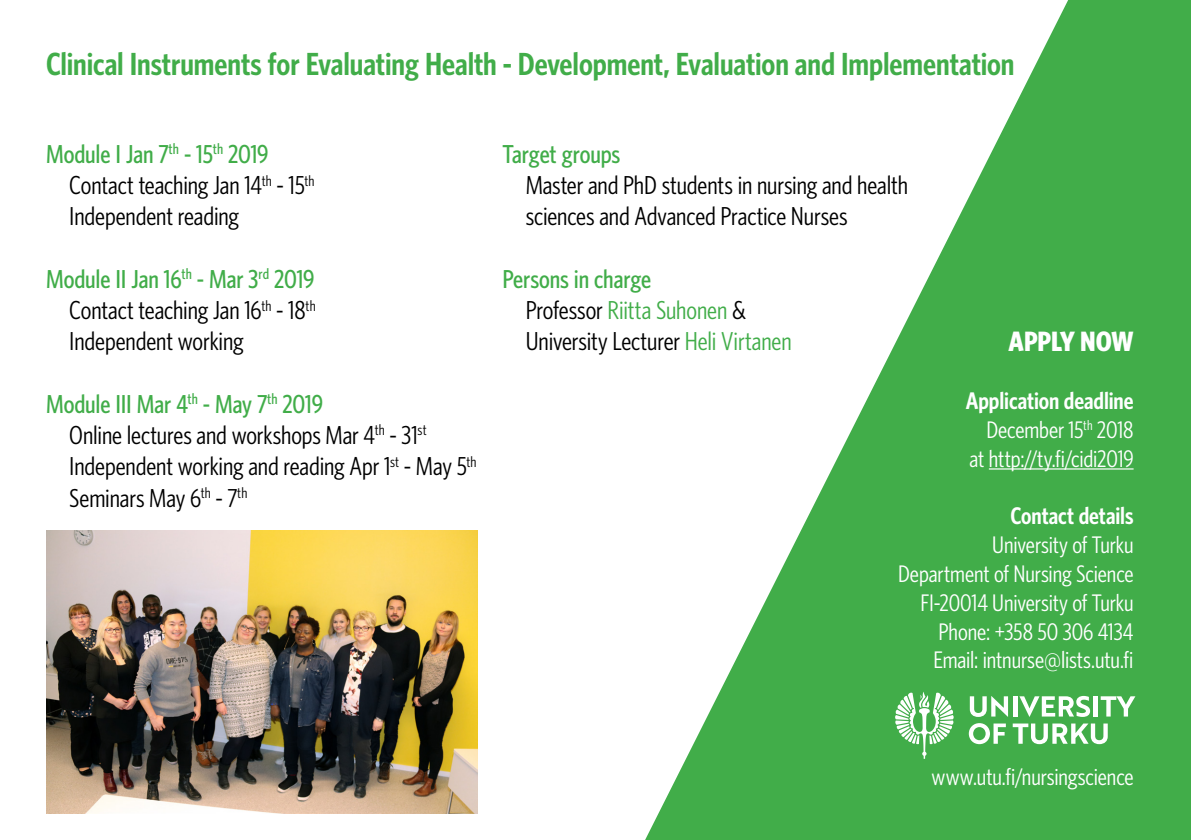
<style>
.page{position:relative;width:1191px;height:840px;background:#fff}
.page>*{position:absolute;margin:0;border:0;box-sizing:border-box;transform-origin:0 0}
.t1{font:600 32px "Whitney Condensed";letter-spacing:-.005em;color:#41ad49}
.t2{font:700 28px "Whitney Condensed";color:#fff}
.t3{font:26px/31.2px "Whitney Condensed";letter-spacing:-.005em;color:#000}
.t4{font:500 26px "Whitney Condensed";letter-spacing:-.005em;color:#41ad49}
.t5{font:24px/28.8px "Whitney Condensed";letter-spacing:-.005em;color:#fff;text-align:right}
.t6{font:600 24px "Whitney Condensed";color:#fff}
.s1{font-weight:500;color:#41ad49}
.s2{color:#41ad49}
.s3{font-weight:600}
</style>
<div class="page">
<svg style="left:799px;top:0;width:392px;height:839px;fill:#41ad49"></svg>
<img style="left:645px;top:534px;width:533px;height:305px">
<hr style="left:988px;top:468px;width:145px;height:1px;background:#fff">
<img style="left:46px;top:530px;width:431px;height:282px">
<svg style="left:895px;top:691px;width:58px;height:67px"></svg>
<svg style="left:969px;top:695px;width:39px;height:21px"></svg>
<div style="left:1012px;top:696px;width:5px;height:20px;background:#fff"></div>
<svg style="left:1019px;top:695px;width:71px;height:21px"></svg>
<hr style="left:1093px;top:696px;width:4px;height:20px;background:#fff">
<svg style="left:1100px;top:696px;width:35px;height:20px"></svg>
<svg style="left:968px;top:722px;width:37px;height:21px"></svg>
<svg style="left:1012px;top:723px;width:95px;height:20px"></svg>
<p class="t1" style="left:46px;top:44px;width:970px">Clinical Instruments for Evaluating Health - Development, Evaluation and Implementation</p>
<p class="t3" style="left:69px;top:138px;width:247px;text-indent:-23px"><span class="s1">Module I Jan 7</span><sup>th</sup> <span class="s1">- 15</span><sup>th</sup> <span class="s1">2019<br></span>Contact teaching Jan 14<sup>th</sup> - 15<sup>th<br></sup>Independent reading</p>
<p class="t3" style="left:69px;top:262px;width:248px;text-align:justify;text-indent:-23px"><span class="s1">Module II Jan 16</span><sup>th</sup> <span class="s1">- Mar 3</span><sup>rd</sup> <span class="s1">2019<br></span>Contact teaching Jan 16<sup>th</sup> - 18<sup>th </sup>Independent working</p>
<p class="t3" style="left:69px;top:387px;width:409px;text-indent:-23px"><span class="s1">Module III Mar 4</span><sup>th</sup> <span class="s1">- May 7</span><sup>th</sup> <span class="s1">2019<br></span>Online lectures and workshops Mar 4<sup>th</sup> - 31<sup>st </sup>Independent working and reading Apr 1<sup>st</sup> - May 5<sup>th </sup>Seminars May 6<sup>th</sup> - 7<sup>th</sup></p>
<p class="t4" style="left:502px;top:138px;width:119px">Target groups</p>
<p class="t3" style="left:526px;top:169px;width:384px">Master and PhD students in nursing and health sciences and Advanced Practice Nurses</p>
<p class="t3" style="left:526px;top:262px;width:267px;text-indent:-23px"><span class="s1">Persons in charge<br></span>Professor <span class="s2">Riitta Suhonen</span> &amp;<br>University Lecturer <span class="s2">Heli Virtanen</span></p>
<p class="t2" style="left:1008px;top:323px;width:126px">APPLY NOW</p>
<p class="t5" style="left:965px;top:385px;width:169px"><span class="s3">Application deadline<br></span>December 15<sup>th</sup> 2018 at http://ty.fi/cidi2019</p>
<p class="t6" style="left:1010px;top:500px;width:125px">Contact details</p>
<p class="t5" style="left:898px;top:529px;width:237px">University of Turku<br>Department of Nursing Science<br>FI-20014 University of Turku<br>Phone: +358 50 306 4134<br>Email: intnurse@lists.utu.fi</p>
<p class="t5" style="left:931px;top:760px;width:203px">www.utu.fi/nursingscience</p>
</div>
